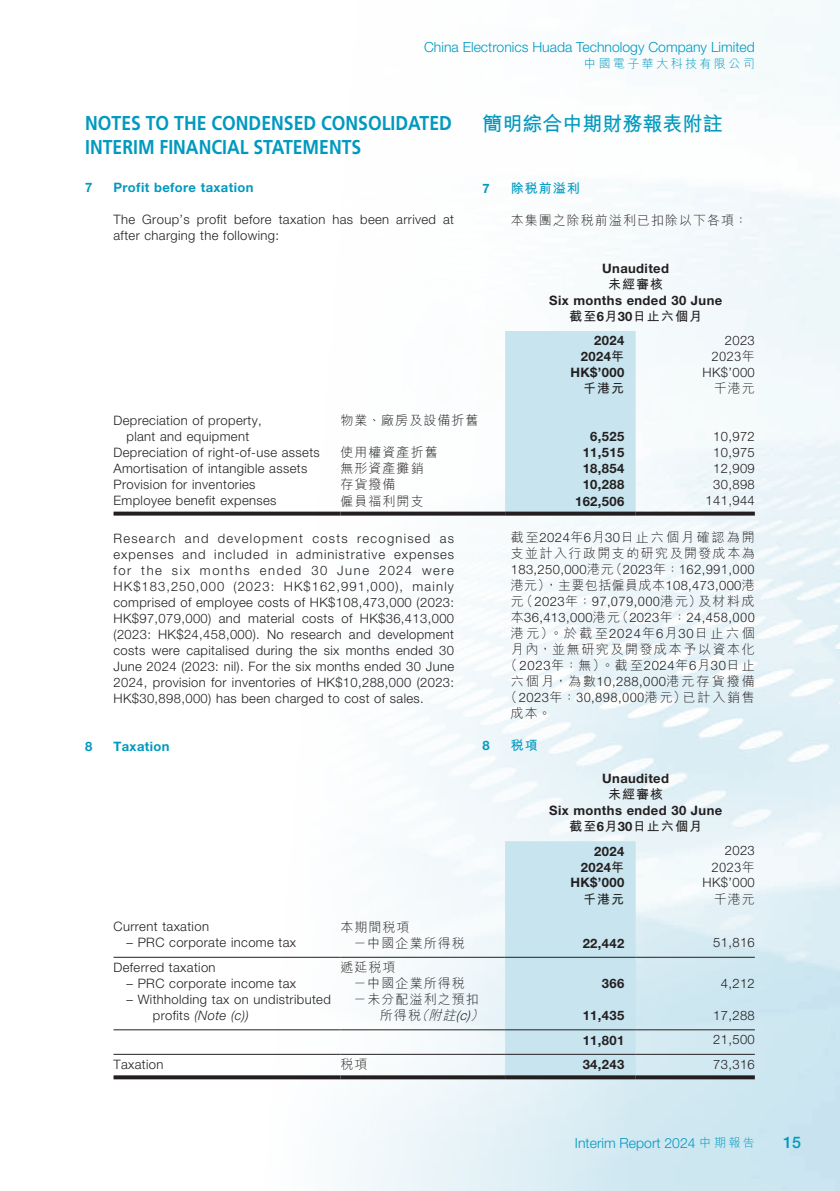
<style>
.page{position:relative;width:840px;height:1191px;background:#fff}
.page>*{position:absolute;margin:0;border:0;box-sizing:border-box;transform-origin:0 0}
.t1{font:700 20px "Frutiger LT Std";color:#0099bf;scale:.88 1}
.t2{font:700 20px "M Hei HK";color:#0099bf}
.t3{font:500 16px "Helvetica Neue LT Std";color:#0099bf}
.t4{font:300 14px "Helvetica Neue LT Std";color:#0099bf}
.t5{font:300 13px/16px "Helvetica Neue LT Std";letter-spacing:.03em;color:#231f20}
.t6{font:700 13px "Helvetica Neue LT Std";letter-spacing:.03em;color:#231f20}
.t7{font:300 13px/16px "M Hei HK";letter-spacing:.08em;color:#231f20}
.t8{font:300 13px "M Hei HK";letter-spacing:.03em;color:#231f20}
.t9{font:700 13px "M Hei HK";letter-spacing:.08em;color:#231f20}
.t10{font:700 13px "Helvetica Neue LT Std";letter-spacing:.03em;color:#0099bf}
.t11{font:300 13px "M Hei HK";letter-spacing:.035em;color:#231f20}
.t12{font:300 13px "M Hei HK";letter-spacing:.16em;color:#231f20}
.t13{font:300 13px "M Hei HK";letter-spacing:.165em;color:#231f20}
.t14{font:300 13px "M Hei HK";letter-spacing:.205em;color:#231f20}
.t15{font:300 13px "M Hei HK";letter-spacing:.11em;color:#231f20}
.t16{font:300 13px "M Hei HK";letter-spacing:.12em;color:#231f20}
.t17{font:700 13px "M Hei HK";letter-spacing:.08em;color:#0099bf}
.t18{font:300 12px "M Hei HK";letter-spacing:.2em;color:#0099bf}
.s1{font-family:"Helvetica Neue LT Std"}
.s2{font-family:"M Hei HK"}
.s3{font-style:italic}
.s4{font-family:"Helvetica Neue LT Std";font-style:italic}
.s5{font-family:"M Hei HK";font-size:12px}
</style>
<div class="page">
<img style="left:113px;top:0;width:726px;height:1191px">
<div style="left:505px;top:331px;width:130px;height:180px;background:#c7e4ef"></div>
<svg style="left:113px;top:511px;width:227px;height:4px"></svg>
<svg style="left:340px;top:511px;width:165px;height:4px"></svg>
<svg style="left:505px;top:511px;width:130px;height:4px"></svg>
<svg style="left:635px;top:511px;width:119px;height:4px"></svg>
<div style="left:505px;top:841px;width:130px;height:234px;background:#c7e4ef"></div>
<hr style="left:113px;top:956px;width:227px;height:1px;background:#231f20">
<hr style="left:340px;top:956px;width:165px;height:1px;background:#231f20">
<hr style="left:505px;top:956px;width:130px;height:1px;background:#231f20">
<hr style="left:635px;top:956px;width:119px;height:1px;background:#231f20">
<hr style="left:113px;top:1029px;width:227px;height:1px;background:#231f20">
<hr style="left:340px;top:1029px;width:165px;height:1px;background:#231f20">
<hr style="left:505px;top:1029px;width:130px;height:1px;background:#231f20">
<hr style="left:635px;top:1029px;width:119px;height:1px;background:#231f20">
<hr style="left:113px;top:1053px;width:227px;height:1px;background:#231f20">
<hr style="left:340px;top:1053px;width:165px;height:1px;background:#231f20">
<hr style="left:505px;top:1053px;width:130px;height:1px;background:#231f20">
<hr style="left:635px;top:1053px;width:119px;height:1px;background:#231f20">
<svg style="left:113px;top:1075px;width:227px;height:4px"></svg>
<svg style="left:340px;top:1075px;width:165px;height:4px"></svg>
<svg style="left:505px;top:1075px;width:130px;height:4px"></svg>
<svg style="left:635px;top:1075px;width:119px;height:4px"></svg>
<p class="t4" style="left:424px;top:39px;width:332px">China Electronics Huada Technology Company Limited</p>
<p class="t18" style="left:584px;top:56px;width:172px">中國電子華大科技有限公司</p>
<h1 class="t1" style="left:85px;top:111px;width:418px">NOTES TO THE CONDENSED CONSOLIDATED</h1>
<h1 class="t2" style="left:482px;top:109px;width:241px">簡明綜合中期財務報表附註</h1>
<h1 class="t1" style="left:85px;top:135px;width:315px">INTERIM FINANCIAL STATEMENTS</h1>
<p class="t10" style="left:85px;top:180px;width:9px">7</p>
<p class="t10" style="left:113px;top:180px;width:141px">Profit before taxation</p>
<p class="t5" style="left:113px;top:211px;width:342px">The Group’s profit before taxation has been arrived at after charging the following:</p>
<p class="t6" style="left:602px;top:260px;width:68px">Unaudited</p>
<p class="t9" style="left:607px;top:275px;width:57px">未經審核</p>
<p class="t6" style="left:549px;top:292px;width:174px">Six months ended 30 June</p>
<p class="t9" style="left:569px;top:307px;width:134px">截至<span class="s1">6</span>月<span class="s1">30</span>日止六個月</p>
<p class="t6" style="left:594px;top:333px;width:32px">2024</p>
<p class="t5" style="left:724px;top:332px;width:32px">2023</p>
<p class="t6" style="left:580px;top:349px;width:45px">2024<span class="s2">年</span></p>
<p class="t7" style="left:711px;top:348px;width:45px">2023年</p>
<p class="t6" style="left:570px;top:364px;width:55px">HK$’000</p>
<p class="t5" style="left:702px;top:364px;width:54px">HK$’000</p>
<p class="t9" style="left:583px;top:379px;width:43px">千港元</p>
<p class="t7" style="left:713px;top:380px;width:43px">千港元</p>
<p class="t5" style="left:113px;top:412px;width:150px;text-align:center">Depreciation of property, plant and equipment</p>
<p class="t7" style="left:340px;top:412px;width:139px">物業、廠房及設備折舊</p>
<p class="t10" style="left:482px;top:180px;width:9px">7</p>
<p class="t17" style="left:510px;top:179px;width:71px">除稅前溢利</p>
<p class="t7" style="left:510px;top:212px;width:238px">本集團之除稅前溢利已扣除以下各項：</p>
<p class="t6" style="left:590px;top:429px;width:35px">6,525</p>
<p class="t5" style="left:712px;top:428px;width:43px">10,972</p>
<p class="t5" style="left:113px;top:444px;width:208px">Depreciation of right-of-use assets</p>
<p class="t7" style="left:340px;top:444px;width:99px">使用權資產折舊</p>
<p class="t6" style="left:582px;top:445px;width:43px">11,515</p>
<p class="t5" style="left:712px;top:444px;width:43px">10,975</p>
<p class="t5" style="left:113px;top:460px;width:195px">Amortisation of intangible assets</p>
<p class="t7" style="left:340px;top:460px;width:85px">無形資產攤銷</p>
<p class="t6" style="left:582px;top:461px;width:43px">18,854</p>
<p class="t5" style="left:712px;top:460px;width:43px">12,909</p>
<p class="t5" style="left:113px;top:476px;width:143px">Provision for inventories</p>
<p class="t7" style="left:340px;top:476px;width:57px">存貨撥備</p>
<p class="t6" style="left:582px;top:477px;width:43px">10,288</p>
<p class="t5" style="left:712px;top:476px;width:43px">30,898</p>
<p class="t5" style="left:113px;top:492px;width:164px">Employee benefit expenses</p>
<p class="t7" style="left:340px;top:492px;width:85px">僱員福利開支</p>
<p class="t6" style="left:574px;top:493px;width:51px">162,506</p>
<p class="t5" style="left:705px;top:492px;width:51px">141,944</p>
<p class="t5" style="left:113px;top:530px;width:342px;text-align:justify">Research and development costs recognised as expenses and included in administrative expenses for the six months ended 30 June 2024 were HK$183,250,000 (2023: HK$162,991,000), mainly comprised of employee costs of HK$108,473,000 (2023:<br>HK$97,079,000) and material costs of HK$36,413,000 (2023: HK$24,458,000). No research and development costs were capitalised during the six months ended 30<br>June 2024 (2023: nil). For the six months ended 30 June 2024, provision for inventories of HK$10,288,000 (2023:<br>HK$30,898,000) has been charged to cost of sales.</p>
<p class="t13" style="left:510px;top:528px;width:245px">截至<span class="s1">2024</span>年<span class="s1">6</span>月<span class="s1">30</span>日止六個月確認為開</p>
<p class="t15" style="left:510px;top:544px;width:245px">支並計入行政開支的研究及開發成本為</p>
<p class="t8" style="left:510px;top:560px;width:245px"><span class="s1">183,250,000</span>港元（<span class="s1">2023</span>年：162,991,000</p>
<p class="t11" style="left:510px;top:576px;width:245px">港元），主要包括僱員成本<span class="s1">108,473,000</span>港</p>
<p class="t8" style="left:510px;top:592px;width:245px">元（<span class="s1">2023</span>年：97,079,000港元）及材料成</p>
<p class="t8" style="left:510px;top:608px;width:245px">本<span class="s1">36,413,000</span>港元（<span class="s1">2023</span>年：24,458,000</p>
<p class="t14" style="left:510px;top:624px;width:245px">港元）。於截至<span class="s1">2024</span>年<span class="s1">6</span>月<span class="s1">30</span>日止六個</p>
<p class="t16" style="left:510px;top:640px;width:245px">月內，並無研究及開發成本予以資本化</p>
<p class="t7" style="left:504px;top:657px;width:252px">（ <span class="s1">2023</span>年：無）。截至<span class="s1">2024</span>年<span class="s1">6</span>月<span class="s1">30</span>日止</p>
<p class="t12" style="left:510px;top:672px;width:245px">六個月，為數<span class="s1">10,288,000</span>港元存貨撥備</p>
<p class="t8" style="left:504px;top:688px;width:252px">（<span class="s1">2023</span>年：30,898,000港元）已計入銷售</p>
<p class="t7" style="left:510px;top:705px;width:42px">成本。</p>
<p class="t10" style="left:85px;top:738px;width:9px">8</p>
<p class="t10" style="left:113px;top:738px;width:57px">Taxation</p>
<p class="t10" style="left:482px;top:737px;width:9px">8</p>
<p class="t17" style="left:510px;top:736px;width:29px">稅項</p>
<p class="t6" style="left:602px;top:770px;width:68px">Unaudited</p>
<p class="t9" style="left:607px;top:785px;width:57px">未經審核</p>
<p class="t6" style="left:549px;top:802px;width:174px">Six months ended 30 June</p>
<p class="t9" style="left:569px;top:817px;width:134px">截至<span class="s1">6</span>月<span class="s1">30</span>日止六個月</p>
<p class="t6" style="left:594px;top:843px;width:32px">2024</p>
<p class="t5" style="left:724px;top:842px;width:32px">2023</p>
<p class="t6" style="left:580px;top:859px;width:45px">2024<span class="s2">年</span></p>
<p class="t7" style="left:711px;top:858px;width:45px">2023年</p>
<p class="t6" style="left:570px;top:874px;width:55px">HK$’000</p>
<p class="t5" style="left:702px;top:874px;width:54px">HK$’000</p>
<p class="t9" style="left:583px;top:889px;width:43px">千港元</p>
<p class="t7" style="left:713px;top:890px;width:43px">千港元</p>
<p class="t5" style="left:113px;top:918px;width:97px">Current taxation</p>
<p class="t7" style="left:340px;top:918px;width:71px">本期間稅項</p>
<p class="t5" style="left:126px;top:934px;width:171px">– PRC corporate income tax</p>
<p class="t7" style="left:353px;top:934px;width:113px">－中國企業所得稅</p>
<p class="t6" style="left:582px;top:935px;width:43px">22,442</p>
<p class="t5" style="left:712px;top:934px;width:43px">51,816</p>
<p class="t5" style="left:113px;top:958px;width:104px">Deferred taxation</p>
<p class="t7" style="left:340px;top:959px;width:57px">遞延稅項</p>
<p class="t5" style="left:126px;top:974px;width:171px">– PRC corporate income tax</p>
<p class="t7" style="left:353px;top:975px;width:113px">－中國企業所得稅</p>
<p class="t6" style="left:601px;top:975px;width:24px">366</p>
<p class="t5" style="left:720px;top:974px;width:35px">4,212</p>
<p class="t5" style="left:153px;top:990px;width:179px;text-indent:-26px">– Withholding tax on undistributed profits <span class="s3">(Note (c))</span></p>
<p class="t7" style="left:380px;top:991px;width:109px;text-indent:-26px">－未分配溢利之預扣所得稅<span class="s3">（附註</span><span class="s4">(c)</span><span class="s3">）</span></p>
<p class="t6" style="left:582px;top:1007px;width:43px">11,435</p>
<p class="t5" style="left:712px;top:1006px;width:43px">17,288</p>
<p class="t6" style="left:582px;top:1032px;width:43px">11,801</p>
<p class="t5" style="left:712px;top:1031px;width:43px">21,500</p>
<p class="t5" style="left:113px;top:1055px;width:51px">Taxation</p>
<p class="t7" style="left:340px;top:1056px;width:29px">稅項</p>
<p class="t6" style="left:582px;top:1056px;width:43px">34,243</p>
<p class="t5" style="left:712px;top:1055px;width:43px">73,316</p>
<p class="t4" style="left:574px;top:1134px;width:181px">Interim Report 2024 <span class="s5">中期報告</span></p>
<p class="t3" style="left:782px;top:1132px;width:19px">15</p>
</div>
